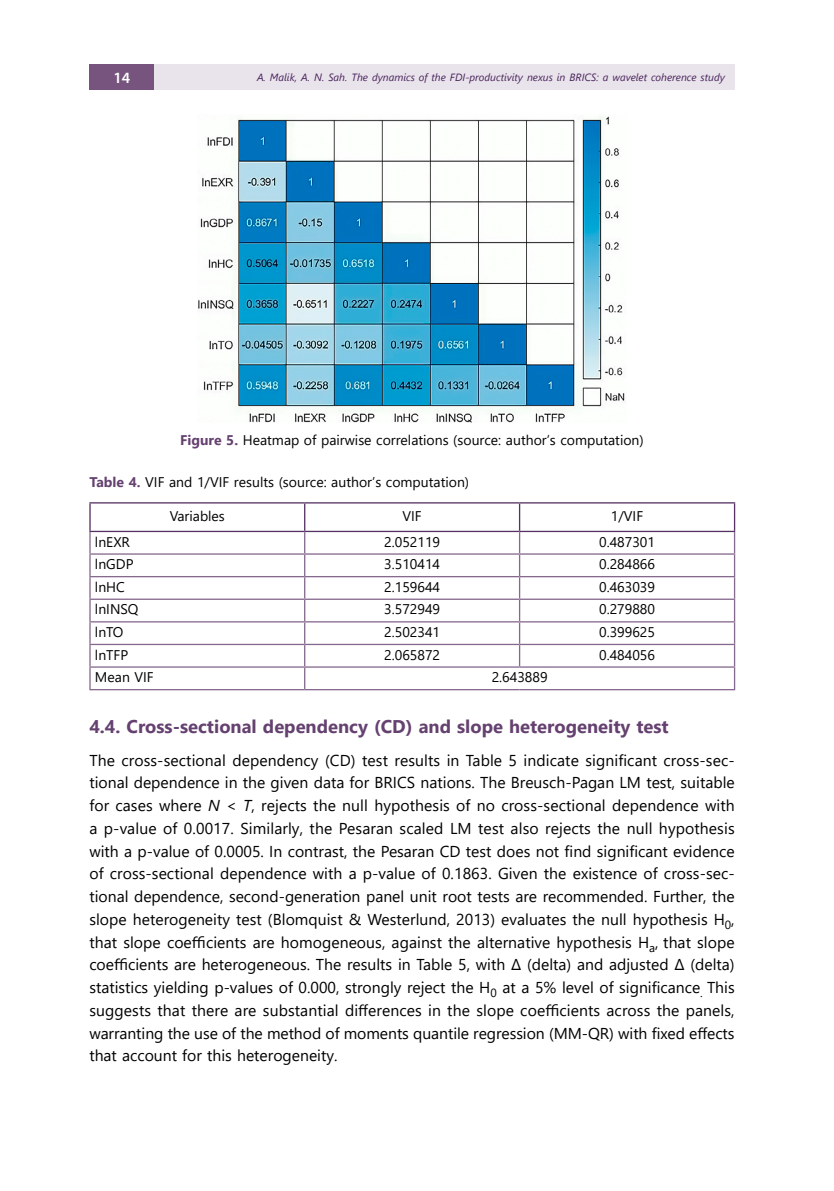
<style>
.page{position:relative;width:834px;height:1191px;background:#fff}
.page>*{position:absolute;margin:0;border:0;box-sizing:border-box;transform-origin:0 0}
.t1{font:700 18.38px "Segoe UI";color:#654170}
.t2{font:15.75px/22.8px "Segoe UI";color:#000;text-align:justify}
.t3{font:600 15.75px "Myriad Pro";color:#fff}
.t4{font:14px "Segoe UI";color:#000}
.t5{font:italic 10.5px "Segoe UI";color:#482359}
.s1{font-weight:700;color:#654170}
.s2{font-style:italic}
</style>
<div class="page">
<div style="left:89px;top:64px;width:65px;height:26px;background:#76547e"></div>
<div style="left:154px;top:64px;width:580px;height:26px;background:#e9e3ec"></div>
<hr style="left:89px;top:502px;width:215px;height:1px;background:#563163">
<hr style="left:89px;top:503px;width:2px;height:28px;background:#563163">
<hr style="left:304px;top:502px;width:215px;height:1px;background:#563163">
<hr style="left:519px;top:502px;width:216px;height:1px;background:#563163">
<hr style="left:733px;top:503px;width:2px;height:28px;background:#563163">
<hr style="left:89px;top:531px;width:215px;height:1px;background:#563163">
<hr style="left:304px;top:531px;width:215px;height:1px;background:#563163">
<hr style="left:519px;top:531px;width:216px;height:1px;background:#563163">
<hr style="left:89px;top:532px;width:2px;height:21px;background:#86698e">
<hr style="left:733px;top:532px;width:2px;height:21px;background:#86698e">
<hr style="left:89px;top:553px;width:215px;height:1px;background:#86698e">
<hr style="left:89px;top:554px;width:2px;height:22px;background:#86698e">
<hr style="left:304px;top:553px;width:215px;height:1px;background:#86698e">
<hr style="left:519px;top:553px;width:216px;height:1px;background:#86698e">
<hr style="left:733px;top:554px;width:2px;height:22px;background:#86698e">
<hr style="left:89px;top:576px;width:215px;height:1px;background:#86698e">
<hr style="left:89px;top:577px;width:2px;height:21px;background:#86698e">
<hr style="left:304px;top:576px;width:215px;height:1px;background:#86698e">
<hr style="left:519px;top:576px;width:216px;height:1px;background:#86698e">
<hr style="left:733px;top:577px;width:2px;height:21px;background:#86698e">
<hr style="left:89px;top:598px;width:215px;height:2px;background:#86698e">
<hr style="left:89px;top:600px;width:2px;height:21px;background:#86698e">
<hr style="left:304px;top:598px;width:215px;height:2px;background:#86698e">
<hr style="left:519px;top:598px;width:216px;height:2px;background:#86698e">
<hr style="left:733px;top:600px;width:2px;height:21px;background:#86698e">
<hr style="left:89px;top:621px;width:215px;height:1px;background:#86698e">
<hr style="left:89px;top:622px;width:2px;height:22px;background:#86698e">
<hr style="left:304px;top:621px;width:215px;height:1px;background:#86698e">
<hr style="left:519px;top:621px;width:216px;height:1px;background:#86698e">
<hr style="left:733px;top:622px;width:2px;height:22px;background:#86698e">
<hr style="left:89px;top:644px;width:215px;height:1px;background:#86698e">
<hr style="left:89px;top:645px;width:2px;height:21px;background:#86698e">
<hr style="left:304px;top:644px;width:215px;height:1px;background:#86698e">
<hr style="left:519px;top:644px;width:216px;height:1px;background:#86698e">
<svg style="left:519px;top:503px;width:1px;height:163px"></svg>
<hr style="left:733px;top:645px;width:2px;height:21px;background:#86698e">
<hr style="left:89px;top:666px;width:215px;height:1px;background:#86698e">
<hr style="left:89px;top:667px;width:2px;height:22px;background:#86698e">
<hr style="left:304px;top:666px;width:215px;height:1px;background:#86698e">
<svg style="left:304px;top:503px;width:1px;height:186px"></svg>
<hr style="left:519px;top:666px;width:216px;height:1px;background:#86698e">
<hr style="left:733px;top:667px;width:2px;height:22px;background:#86698e">
<hr style="left:89px;top:689px;width:215px;height:1px;background:#86698e">
<hr style="left:304px;top:689px;width:215px;height:1px;background:#86698e">
<hr style="left:519px;top:689px;width:216px;height:1px;background:#86698e">
<img style="left:198px;top:116px;width:427px;height:306px">
<p class="t3" style="left:113px;top:67px;width:18px">14</p>
<p class="t5" style="left:257px;top:67px;width:469px">A. Malik, A. N. Sah. The dynamics of the FDI-productivity nexus in BRICS: a wavelet coherence study</p>
<p class="t4" style="left:180px;top:427px;width:465px"><span class="s1">Figure 5.</span> Heatmap of pairwise correlations (source: author’s computation)</p>
<p class="t4" style="left:89px;top:469px;width:381px"><span class="s1">Table 4.</span> VIF and 1/VIF results (source: author’s computation)</p>
<p class="t4" style="left:170px;top:502px;width:57px">Variables</p>
<p class="t4" style="left:402px;top:502px;width:21px">VIF</p>
<p class="t4" style="left:610px;top:502px;width:34px">1/VIF</p>
<p class="t4" style="left:95px;top:528px;width:37px">lnEXR</p>
<p class="t4" style="left:384px;top:528px;width:57px">2.052119</p>
<p class="t4" style="left:599px;top:528px;width:57px">0.487301</p>
<p class="t4" style="left:95px;top:551px;width:40px">lnGDP</p>
<p class="t4" style="left:384px;top:551px;width:57px">3.510414</p>
<p class="t4" style="left:599px;top:551px;width:57px">0.284866</p>
<p class="t4" style="left:95px;top:573px;width:31px">lnHC</p>
<p class="t4" style="left:384px;top:573px;width:57px">2.159644</p>
<p class="t4" style="left:599px;top:573px;width:57px">0.463039</p>
<p class="t4" style="left:95px;top:596px;width:45px">lnINSQ</p>
<p class="t4" style="left:384px;top:596px;width:57px">3.572949</p>
<p class="t4" style="left:599px;top:596px;width:57px">0.279880</p>
<p class="t4" style="left:95px;top:619px;width:30px">lnTO</p>
<p class="t4" style="left:384px;top:619px;width:57px">2.502341</p>
<p class="t4" style="left:599px;top:619px;width:57px">0.399625</p>
<p class="t4" style="left:95px;top:641px;width:35px">lnTFP</p>
<p class="t4" style="left:384px;top:641px;width:57px">2.065872</p>
<p class="t4" style="left:599px;top:641px;width:57px">0.484056</p>
<p class="t4" style="left:95px;top:664px;width:60px">Mean VIF</p>
<p class="t4" style="left:491px;top:664px;width:57px">2.643889</p>
<p class="t1" style="left:89px;top:709px;width:581px">4.4. Cross-sectional dependency (CD) and slope heterogeneity test</p>
<p class="t2" style="left:89px;top:747px;width:647px">The cross-sectional dependency (CD) test results in Table 5 indicate significant cross-sec&shy;tional dependence in the given data for BRICS nations. The Breusch-Pagan LM test, suitable for cases where <span class="s2">N</span> &lt; <span class="s2">T</span>, rejects the null hypothesis of no cross-sectional dependence with a p-value of 0.0017. Similarly, the Pesaran scaled LM test also rejects the null hypothesis with a p-value of 0.0005. In contrast, the Pesaran CD test does not find significant evidence of cross-sectional dependence with a p-value of 0.1863. Given the existence of cross-sec&shy;tional dependence, second-generation panel unit root tests are recommended. Further, the slope heterogeneity test (Blomquist &amp; Westerlund, 2013) evaluates the null hypothesis H<sub>0</sub>, that slope coefficients are homogeneous, against the alternative hypothesis H<sub>a</sub>, that slope coefficients are heterogeneous. The results in Table 5, with</p>
<p class="t2" style="left:89px;top:952px;width:646px;text-indent:601px">(delta) statistics yielding p-values of 0.000, strongly reject the H<sub>0</sub> at a 5% level of significance<sub>.</sub> This suggests that there are substantial differences in the slope coefficients across the panels, warranting the use of the method of moments quantile regression (MM-QR) with fixed effects that account for this heterogeneity.</p>
<p class="t2" style="left:527px;top:952px;width:143px">(delta) and adjusted</p>
</div>
